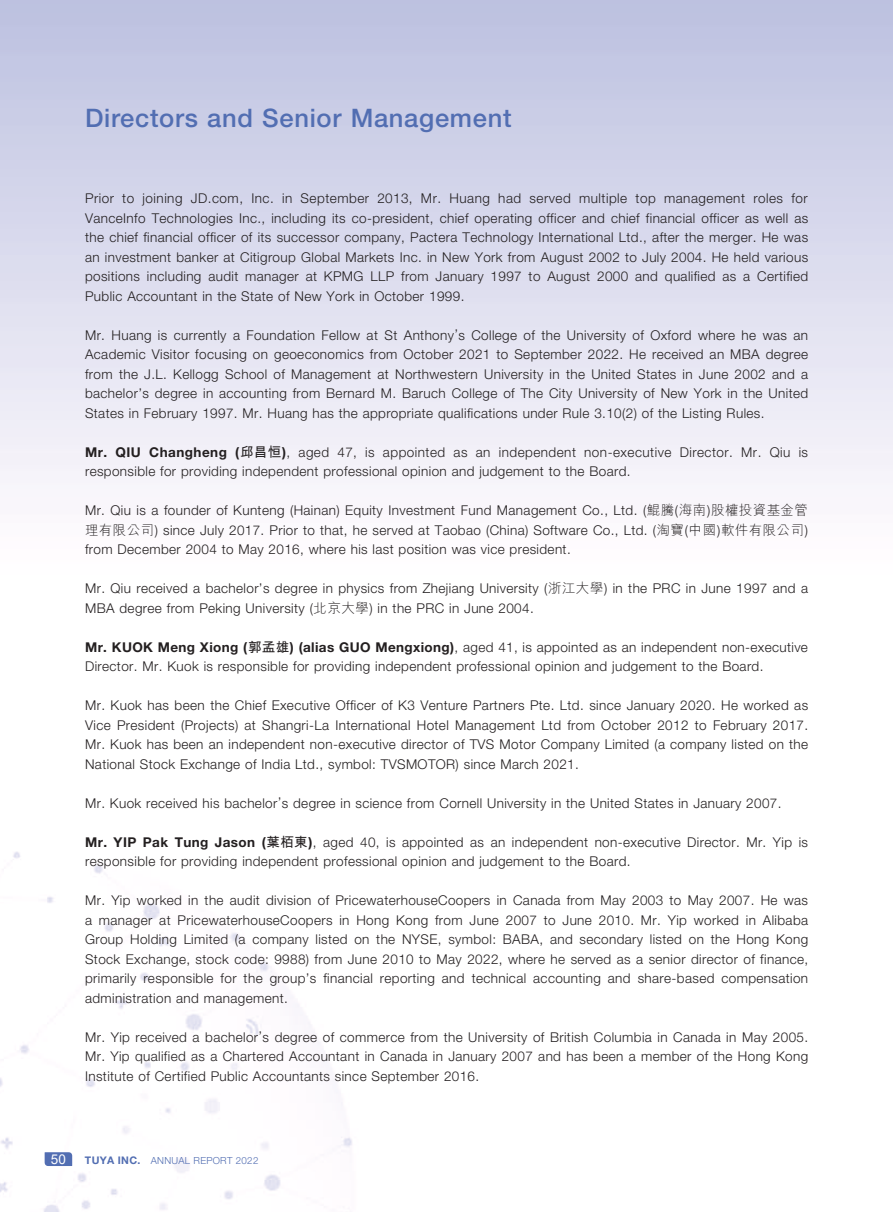
<style>
.page{position:relative;width:893px;height:1212px;background:#fff}
.page>*{position:absolute;margin:0;border:0;box-sizing:border-box;transform-origin:0 0}
.t1{font:500 25.5px "Helvetica Neue LT Std";letter-spacing:.03em;color:#526eb2}
.t2{font:300 13.5px/19.5px "Helvetica Neue LT Std";letter-spacing:.03em;color:#231f20;text-align:justify}
.t3{font:13.5px "Arial";color:#fff}
.t4{font:300 9.75px "Helvetica Neue LT Std";letter-spacing:.03em;color:#526eb2}
.s1{font-weight:700}
.s2{font-family:"M Hei HK";font-weight:700}
.s3{font-family:"M Hei HK"}
.s4{font-weight:700;font-size:10.5px}
</style>
<div class="page">
<svg style="left:45px;top:1152px;width:27px;height:14px"></svg>
<h1 class="t1" style="left:85px;top:103px;width:428px">Directors and Senior Management</h1>
<p class="t2" style="left:85px;top:189px;width:725px">Prior to joining JD.com, Inc. in September 2013, Mr. Huang had served multiple top management roles for VanceInfo Technologies Inc., including its co-president, chief operating officer and chief financial officer as well as the chief financial officer of its successor company, Pactera Technology International Ltd., after the merger. He was an investment banker at Citigroup Global Markets Inc. in New York from August 2002 to July 2004. He held various positions including audit manager at KPMG LLP from January 1997 to August 2000 and qualified as a Certified Public Accountant in the State of New York in October 1999.</p>
<p class="t2" style="left:85px;top:325px;width:725px">Mr. Huang is currently a Foundation Fellow at St Anthony’s College of the University of Oxford where he was an Academic Visitor focusing on geoeconomics from October 2021 to September 2022. He received an MBA degree from the J.L. Kellogg School of Management at Northwestern University in the United States in June 2002 and a bachelor’s degree in accounting from Bernard M. Baruch College of The City University of New York in the United States in February 1997. Mr. Huang has the appropriate qualifications under Rule 3.10(2) of the Listing Rules.</p>
<p class="t2" style="left:85px;top:442px;width:725px"><span class="s1">Mr. QIU Changheng (</span><span class="s2">邱昌恒</span><span class="s1">)</span>, aged 47, is appointed as an independent non-executive Director. Mr. Qiu is responsible for providing independent professional opinion and judgement to the Board.</p>
<p class="t2" style="left:85px;top:501px;width:724px">Mr. Qiu is a founder of Kunteng (Hainan) Equity Investment Fund Management Co., Ltd. (<span class="s3">鯤騰</span>(<span class="s3">海南</span>)<span class="s3">股權投資基金管理有限公司</span>) since July 2017. Prior to that, he served at Taobao (China) Software Co., Ltd. (<span class="s3">淘寶</span>(<span class="s3">中國</span>)<span class="s3">軟件有限公司</span>) from December 2004 to May 2016, where his last position was vice president.</p>
<p class="t2" style="left:85px;top:578px;width:724px">Mr. Qiu received a bachelor’s degree in physics from Zhejiang University (<span class="s3">浙江大學</span>) in the PRC in June 1997 and a<br>MBA degree from Peking University (<span class="s3">北京大學</span>) in the PRC in June 2004.</p>
<p class="t2" style="left:85px;top:637px;width:724px"><span class="s1">Mr. KUOK Meng Xiong (</span><span class="s2">郭孟雄</span><span class="s1">) (alias GUO Mengxiong)</span>, aged 41, is appointed as an independent non-executive<br>Director. Mr. Kuok is responsible for providing independent professional opinion and judgement to the Board.</p>
<p class="t2" style="left:85px;top:695px;width:725px">Mr. Kuok has been the Chief Executive Officer of K3 Venture Partners Pte. Ltd. since January 2020. He worked as Vice President (Projects) at Shangri-La International Hotel Management Ltd from October 2012 to February 2017.<br>Mr. Kuok has been an independent non-executive director of TVS Motor Company Limited (a company listed on the National Stock Exchange of India Ltd., symbol: TVSMOTOR) since March 2021.</p>
<p class="t2" style="left:85px;top:793px;width:698px">Mr. Kuok received his bachelor’s degree in science from Cornell University in the United States in January 2007.</p>
<p class="t2" style="left:85px;top:832px;width:724px"><span class="s1">Mr. YIP Pak Tung Jason (</span><span class="s2">葉栢東</span><span class="s1">)</span>, aged 40, is appointed as an independent non-executive Director. Mr. Yip is responsible for providing independent professional opinion and judgement to the Board.</p>
<p class="t2" style="left:85px;top:890px;width:725px">Mr. Yip worked in the audit division of PricewaterhouseCoopers in Canada from May 2003 to May 2007. He was a manager at PricewaterhouseCoopers in Hong Kong from June 2007 to June 2010. Mr. Yip worked in Alibaba Group Holding Limited (a company listed on the NYSE, symbol: BABA, and secondary listed on the Hong Kong Stock Exchange, stock code: 9988) from June 2010 to May 2022, where he served as a senior director of finance, primarily responsible for the group’s financial reporting and technical accounting and share-based compensation administration and management.</p>
<p class="t2" style="left:85px;top:1027px;width:725px">Mr. Yip received a bachelor’s degree of commerce from the University of British Columbia in Canada in May 2005.<br>Mr. Yip qualified as a Chartered Accountant in Canada in January 2007 and has been a member of the Hong Kong Institute of Certified Public Accountants since September 2016.</p>
<p class="t3" style="left:51px;top:1150px;width:17px">50</p>
<p class="t4" style="left:85px;top:1154px;width:175px"><span class="s4">TUYA INC.</span> ANNUAL REPORT 2022</p>
</div>
